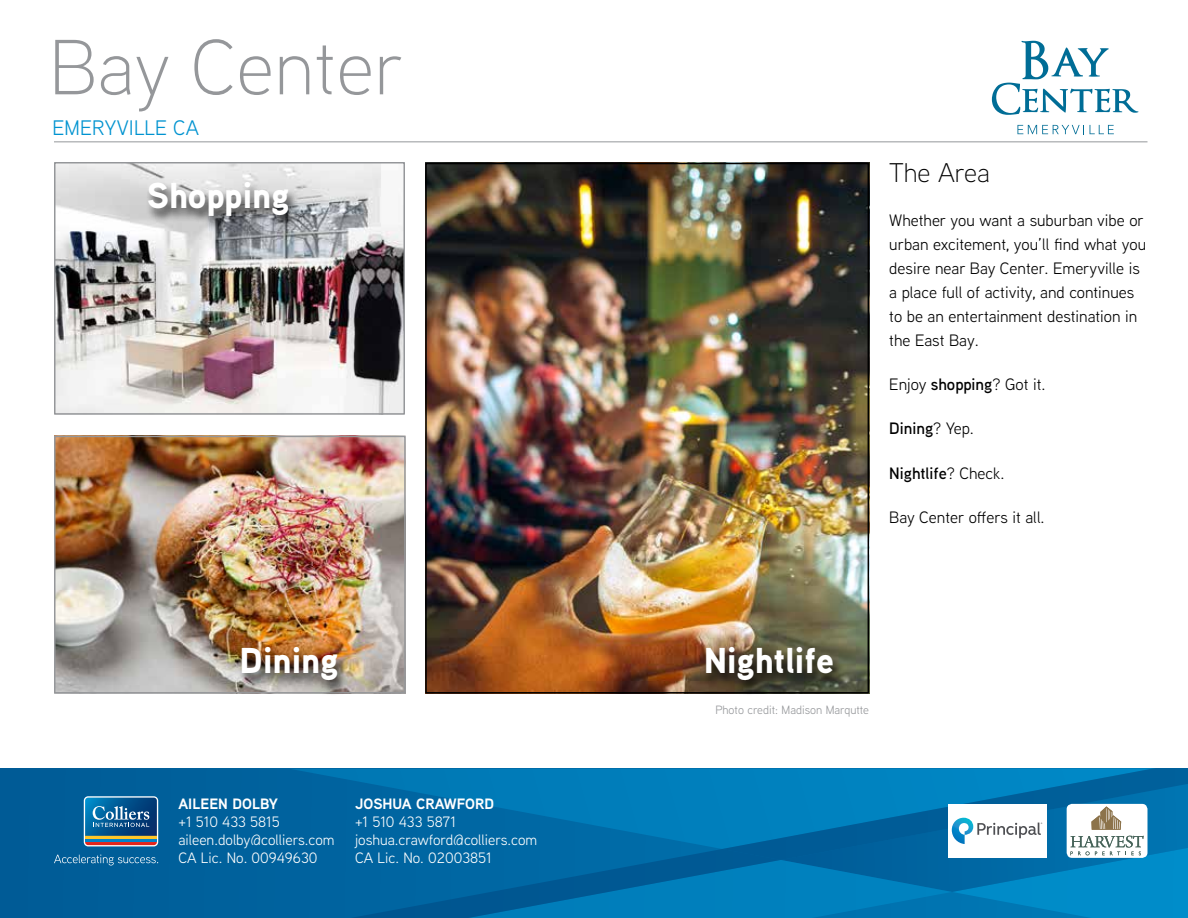
<style>
.page{position:relative;width:1188px;height:918px;background:#fff}
.page>*{position:absolute;margin:0;border:0;box-sizing:border-box;transform-origin:0 0}
.t1{font:300 78px "Aaux Next";letter-spacing:.005em;color:#95979a}
.t2{font:900 36px "Aaux Next";color:#fff}
.t3{font:300 27px "Aaux Next";color:#000}
.t4{font:21px "Aaux Next";letter-spacing:.005em;color:#0093d0}
.t5{font:16.5px/24px "Aaux Next";color:#000}
.t6{font:600 16.5px "Aaux Next";color:#000}
.t7{font:15px/18px "Aaux Next";color:#fff}
.t8{font:700 15px "Aaux Next";color:#fff}
.t9{font:12px "Aaux Next";color:#95979a}
.s1{font-weight:600}
.s2{font-weight:400}
</style>
<div class="page">
<hr style="left:54px;top:141px;width:1094px;height:1px;background:#95979a">
<svg style="left:992px;top:41px;width:146px;height:74px"></svg>
<svg style="left:1017px;top:125px;width:67px;height:9px"></svg>
<svg style="left:1090px;top:125px;width:24px;height:9px"></svg>
<img style="left:428px;top:166px;width:438px;height:525px">
<div style="left:425px;top:163px;width:444px;height:531px;border:2px solid #000"></div>
<img style="left:57px;top:165px;width:345px;height:247px">
<div style="left:54px;top:162px;width:351px;height:253px;border:2px solid #95979a"></div>
<div style="left:145px;top:181px;width:155px;height:50px;background:#000;opacity:.75"></div>
<div style="left:702px;top:647px;width:143px;height:49px;background:#000;opacity:.75"></div>
<img style="left:57px;top:439px;width:346px;height:252px">
<div style="left:54px;top:436px;width:352px;height:258px;border:2px solid #95979a"></div>
<div style="left:238px;top:647px;width:111px;height:49px;background:#000;opacity:.75"></div>
<div style="left:0;top:769px;width:1188px;height:149px;background:#005e99"></div>
<svg style="left:293px;top:769px;width:429px;height:80px"></svg>
<svg style="left:57px;top:849px;width:665px;height:69px"></svg>
<svg style="left:722px;top:769px;width:466px;height:149px"></svg>
<svg style="left:54px;top:855px;width:104px;height:10px"></svg>
<svg style="left:84px;top:796px;width:74px;height:50px"></svg>
<h1 class="t1" style="left:50px;top:15px;width:356px">Bay Center</h1>
<p class="t4" style="left:52px;top:113px;width:148px">EMERYVILLE CA</p>
<h2 class="t2" style="left:147px;top:170px;width:144px">Shopping</h2>
<h3 class="t3" style="left:889px;top:154px;width:102px">The Area</h3>
<p class="t5" style="left:889px;top:208px;width:258px">Whether you want a suburban vibe or urban excitement, you’ll find what you desire near Bay Center. Emeryville is a place full of activity, and continues to be an entertainment destination in the East Bay.</p>
<p class="t5" style="left:889px;top:372px;width:158px">Enjoy <span class="s1">shopping</span>? Got it.</p>
<p class="t6" style="left:889px;top:417px;width:86px">Dining<span class="s2">? Yep.</span></p>
<p class="t6" style="left:889px;top:461px;width:117px">Nightlife<span class="s2">? Check.</span></p>
<p class="t5" style="left:889px;top:505px;width:157px">Bay Center offers it all.</p>
<h2 class="t2" style="left:240px;top:635px;width:100px">Dining</h2>
<h2 class="t2" style="left:704px;top:635px;width:132px">Nightlife</h2>
<p class="t8" style="left:178px;top:793px;width:101px">AILEEN DOLBY</p>
<p class="t7" style="left:178px;top:812px;width:158px">+1 510 433 5815 aileen.dolby@colliers.com<br>CA Lic. No. 00949630</p>
<p class="t8" style="left:355px;top:793px;width:141px">JOSHUA CRAWFORD</p>
<p class="t7" style="left:355px;top:812px;width:184px">+1 510 433 5871 joshua.crawford@colliers.com<br>CA Lic. No. 02003851</p>
<p class="t9" style="left:715px;top:702px;width:155px">Photo credit: Madison Marqutte</p>
</div>
